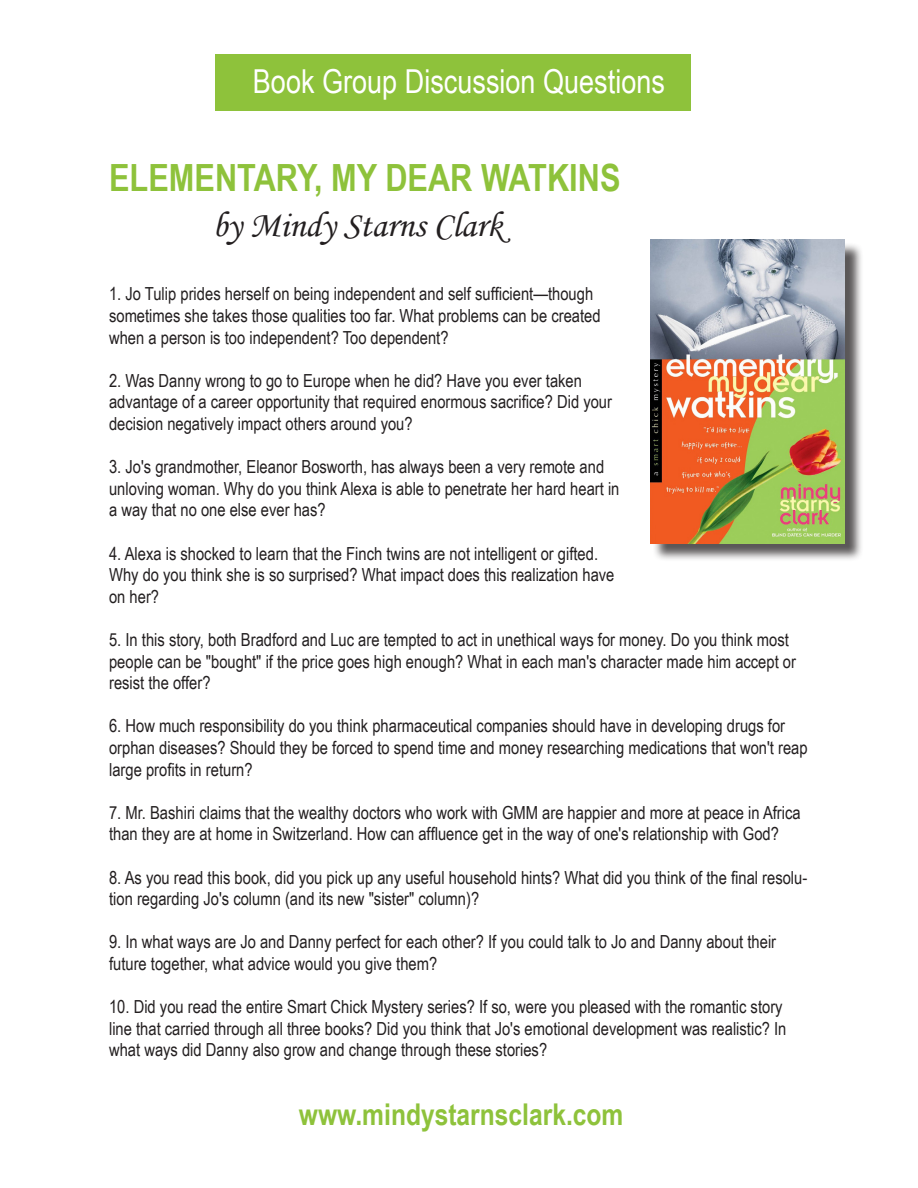
<style>
.page{position:relative;width:918px;height:1188px;background:#fff}
.page>*{position:absolute;margin:0;border:0;box-sizing:border-box;transform-origin:0 0}
.t1{font:700 37.5px "Arial Narrow";color:#8ec23b}
.t2{font:36px "Monotype Corsiva";color:#231f20}
.t3{font:33px "Arial Narrow";color:#fff}
.t4{font:700 30px "Arial Narrow";color:#8ec23b}
.t5{font:18px/21.6px "Arial Narrow";color:#231f20}
</style>
<div class="page">
<div style="left:652px;top:242px;width:212px;height:320px;background:#231f20;opacity:.75"></div>
<img style="left:650px;top:240px;width:195px;height:303px">
<div style="left:215px;top:54px;width:476px;height:56px;background:#8ec23b"></div>
<p class="t3" style="left:253px;top:57px;width:414px">Book Group Discussion Questions</p>
<p class="t1" style="left:109px;top:149px;width:513px">ELEMENTARY, MY DEAR WATKINS</p>
<p class="t2" style="left:212px;top:203px;width:292px">by Mindy Starns Clark</p>
<p class="t5" style="left:109px;top:283px;width:493px">1. Jo Tulip prides herself on being independent and self sufficient—though sometimes she takes those qualities too far. What problems can be created when a person is too independent? Too dependent?</p>
<p class="t5" style="left:109px;top:369px;width:504px">2. Was Danny wrong to go to Europe when he did? Have you ever taken advantage of a career opportunity that required enormous sacrifice? Did your decision negatively impact others around you?</p>
<p class="t5" style="left:109px;top:455px;width:512px">3. Jo's grandmother, Eleanor Bosworth, has always been a very remote and unloving woman. Why do you think Alexa is able to penetrate her hard heart in a way that no one else ever has?</p>
<p class="t5" style="left:109px;top:542px;width:507px">4. Alexa is shocked to learn that the Finch twins are not intelligent or gifted.<br>Why do you think she is so surprised? What impact does this realization have on her?</p>
<p class="t5" style="left:109px;top:628px;width:688px">5. In this story, both Bradford and Luc are tempted to act in unethical ways for money. Do you think most people can be "bought" if the price goes high enough? What in each man's character made him accept or resist the offer?</p>
<p class="t5" style="left:109px;top:715px;width:700px">6. How much responsibility do you think pharmaceutical companies should have in developing drugs for orphan diseases? Should they be forced to spend time and money researching medications that won't reap large profits in return?</p>
<p class="t5" style="left:109px;top:801px;width:693px">7. Mr. Bashiri claims that the wealthy doctors who work with GMM are happier and more at peace in Africa than they are at home in Switzerland. How can affluence get in the way of one's relationship with God?</p>
<p class="t5" style="left:109px;top:866px;width:700px">8. As you read this book, did you pick up any useful household hints? What did you think of the final resolu&shy;tion regarding Jo's column (and its new "sister" column)?</p>
<p class="t5" style="left:109px;top:931px;width:669px">9. In what ways are Jo and Danny perfect for each other? If you could talk to Jo and Danny about their future together, what advice would you give them?</p>
<p class="t5" style="left:109px;top:995px;width:679px">10. Did you read the entire Smart Chick Mystery series? If so, were you pleased with the romantic story line that carried through all three books? Did you think that Jo's emotional development was realistic? In what ways did Danny also grow and change through these stories?</p>
<p class="t4" style="left:299px;top:1091px;width:326px">www.mindystarnsclark.com</p>
</div>
